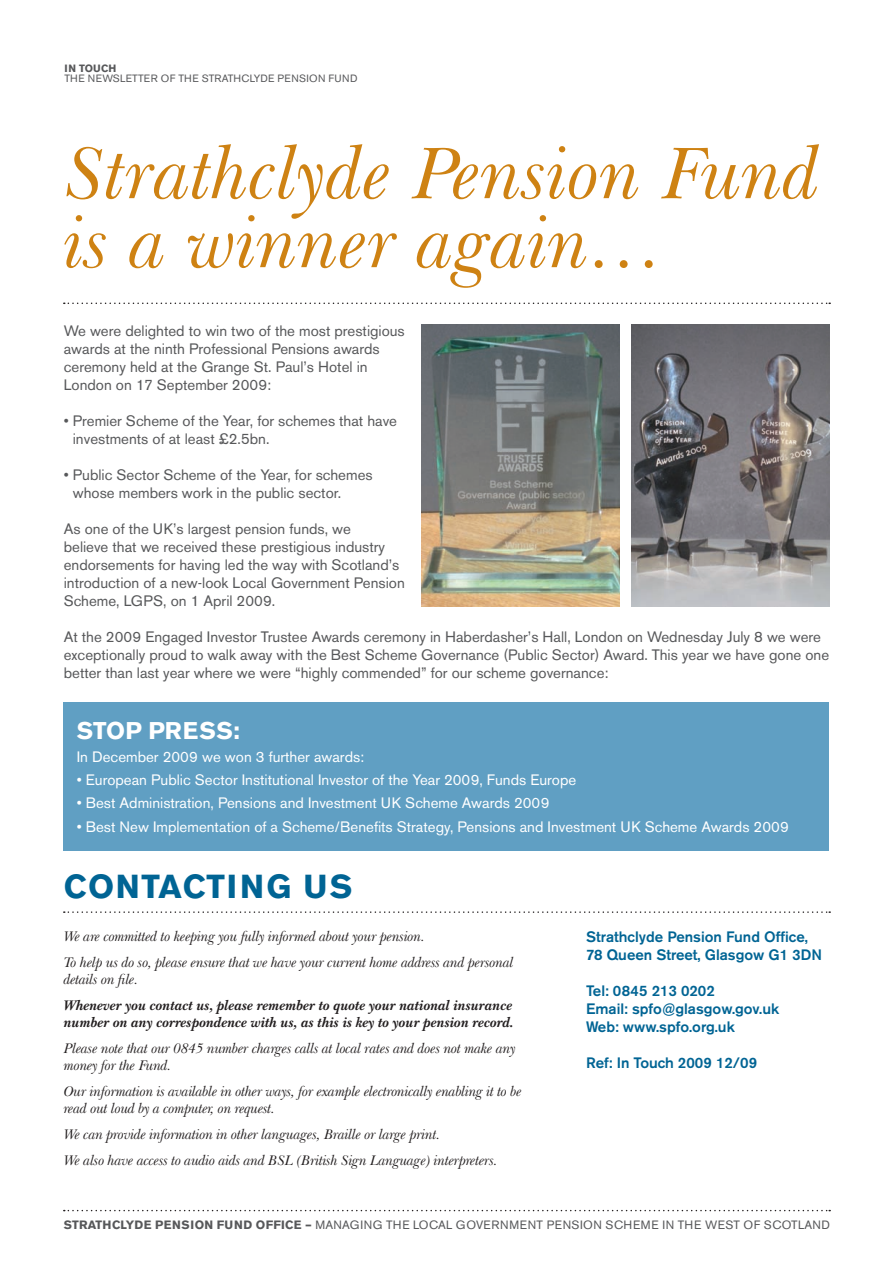
<style>
.page{position:relative;width:893px;height:1263px;background:#fff}
.page>*{position:absolute;margin:0;border:0;box-sizing:border-box;transform-origin:0 0}
.t1{font:italic 75px/69px "New Baskerville IT Cby BT";color:#ce8213}
.t2{font:700 33px "Akzidenz Grotesk BE";letter-spacing:.05em;color:#006494}
.t3{font:700 24px "Akzidenz Grotesk BE";color:#fff}
.t4{font:15px/18px "Akzidenz Grotesk BE";color:#57585a}
.t5{font:15px "Akzidenz Grotesk BE";color:#fff}
.t6{font:500 15px/18px "Akzidenz Grotesk BE";color:#006494}
.t7{font:italic 14.25px/25.8px "New Baskerville IT Cby BT";letter-spacing:-.02em;color:#231f20}
.t8{font:italic 700 14.25px/17.2px "New Baskerville IT Cby BT";letter-spacing:-.02em;color:#231f20}
.t9{font:12px "Akzidenz Grotesk BE";letter-spacing:.04em;color:#57585a}
.t10{font:700 12px "Akzidenz Grotesk BE";letter-spacing:.015em;color:#57585a}
.t11{font:10.5px "Akzidenz Grotesk BE";letter-spacing:.03em;color:#57585a}
.t12{font:700 10.5px "Akzidenz Grotesk BE";letter-spacing:.01em;color:#57585a}
.s1{font-weight:700}
</style>
<div class="page">
<svg style="left:64px;top:1210px;width:766px;height:1px"></svg>
<svg style="left:64px;top:911px;width:766px;height:2px"></svg>
<svg style="left:64px;top:303px;width:766px;height:1px"></svg>
<img style="left:422px;top:324px;width:198px;height:282px">
<div style="left:64px;top:702px;width:765px;height:148px;background:#609fc3"></div>
<img style="left:631px;top:324px;width:198px;height:282px">
<p class="t12" style="left:65px;top:62px;width:53px">IN TOUCH</p>
<p class="t11" style="left:65px;top:72px;width:295px">THE NEWSLETTER OF THE STRATHCLYDE PENSION FUND</p>
<h1 class="t1" style="left:65px;top:139px;width:757px">Strathclyde Pension Fund is a winner again…</h1>
<p class="t4" style="left:64px;top:321px;width:342px">We were delighted to win two of the most prestigious awards at the ninth Professional Pensions awards ceremony held at the Grange St. Paul’s Hotel in London on 17 September 2009:</p>
<p class="t4" style="left:73px;top:411px;width:326px;text-indent:-9px">• Premier Scheme of the Year, for schemes that have investments of at least £2.5bn.</p>
<p class="t4" style="left:73px;top:465px;width:301px;text-indent:-9px">• Public Sector Scheme of the Year, for schemes whose members work in the public sector.</p>
<p class="t4" style="left:64px;top:519px;width:343px">As one of the UK’s largest pension funds, we<br>believe that we received these prestigious industry endorsements for having led the way with Scotland’s introduction of a new-look Local Government Pension Scheme, LGPS, on 1 April 2009.</p>
<p class="t4" style="left:64px;top:627px;width:767px">At the 2009 Engaged Investor Trustee Awards ceremony in Haberdasher’s Hall, London on Wednesday July 8 we were exceptionally proud to walk away with the Best Scheme Governance (Public Sector) Award. This year we have gone one better than last year where we were “highly commended” for our scheme governance:</p>
<h3 class="t3" style="left:77px;top:716px;width:165px">STOP PRESS:</h3>
<p class="t5" style="left:77px;top:748px;width:289px">In December 2009 we won 3 further awards:</p>
<p class="t5" style="left:77px;top:771px;width:501px">• European Public Sector Institutional Investor of the Year 2009, Funds Europe</p>
<p class="t5" style="left:77px;top:794px;width:474px">• Best Administration, Pensions and Investment UK Scheme Awards 2009</p>
<p class="t5" style="left:77px;top:818px;width:714px">• Best New Implementation of a Scheme/Benefits Strategy, Pensions and Investment UK Scheme Awards 2009</p>
<h2 class="t2" style="left:64px;top:867px;width:290px">CONTACTING US</h2>
<p class="t7" style="left:64px;top:923px;width:451px">We are committed to keeping you fully informed about your pension.<br>To help us do so, please ensure that we have your current home address and personal</p>
<p class="t7" style="left:64px;top:966px;width:76px">details on file.</p>
<p class="t8" style="left:64px;top:996px;width:452px">Whenever you contact us, please remember to quote your national insurance number on any correspondence with us, as this is key to your pension record.</p>
<p class="t7" style="left:64px;top:1039px;width:453px;line-height:17.2px">Please note that our 0845 number charges calls at local rates and does not make any money for the Fund.</p>
<p class="t7" style="left:64px;top:1082px;width:459px;line-height:17.2px">Our information is available in other ways, for example electronically enabling it to be read out loud by a computer, on request.</p>
<p class="t7" style="left:64px;top:1121px;width:435px">We can provide information in other languages, Braille or large print.<br>We also have access to audio aids and BSL (British Sign Language) interpreters.</p>
<p class="t6" style="left:586px;top:928px;width:237px">Strathclyde Pension Fund Office,<br>78 Queen Street, Glasgow G1 3DN</p>
<p class="t6" style="left:586px;top:982px;width:195px">Tel: 0845 213 0202<br>Email: spfo@glasgow.gov.uk<br>Web: www.spfo.org.uk</p>
<p class="t6" style="left:586px;top:1054px;width:173px">Ref: In Touch 2009 12/09</p>
<p class="t10" style="left:64px;top:1218px;width:18px">STRATHC</p>
<p class="t10" style="left:120px;top:1218px;width:15px">LYDE</p>
<p class="t10" style="left:155px;top:1218px;width:18px">PENSION</p>
<p class="t10" style="left:217px;top:1218px;width:18px">FUND</p>
<p class="t10" style="left:256px;top:1218px;width:18px">OFFICE</p>
<p class="t9" style="left:305px;top:1218px;width:20px"><span class="s1">–</span> managing</p>
<p class="t9" style="left:386px;top:1218px;width:9px">the</p>
<p class="t9" style="left:413px;top:1218px;width:15px">Local</p>
<p class="t9" style="left:456px;top:1218px;width:37px">Government</p>
<p class="t9" style="left:547px;top:1218px;width:17px">Pension</p>
<p class="t9" style="left:606px;top:1218px;width:19px">Scheme</p>
<p class="t9" style="left:662px;top:1218px;width:25px">in the</p>
<p class="t9" style="left:705px;top:1218px;width:21px">West</p>
<p class="t9" style="left:744px;top:1218px;width:38px">of Scotland</p>
</div>
